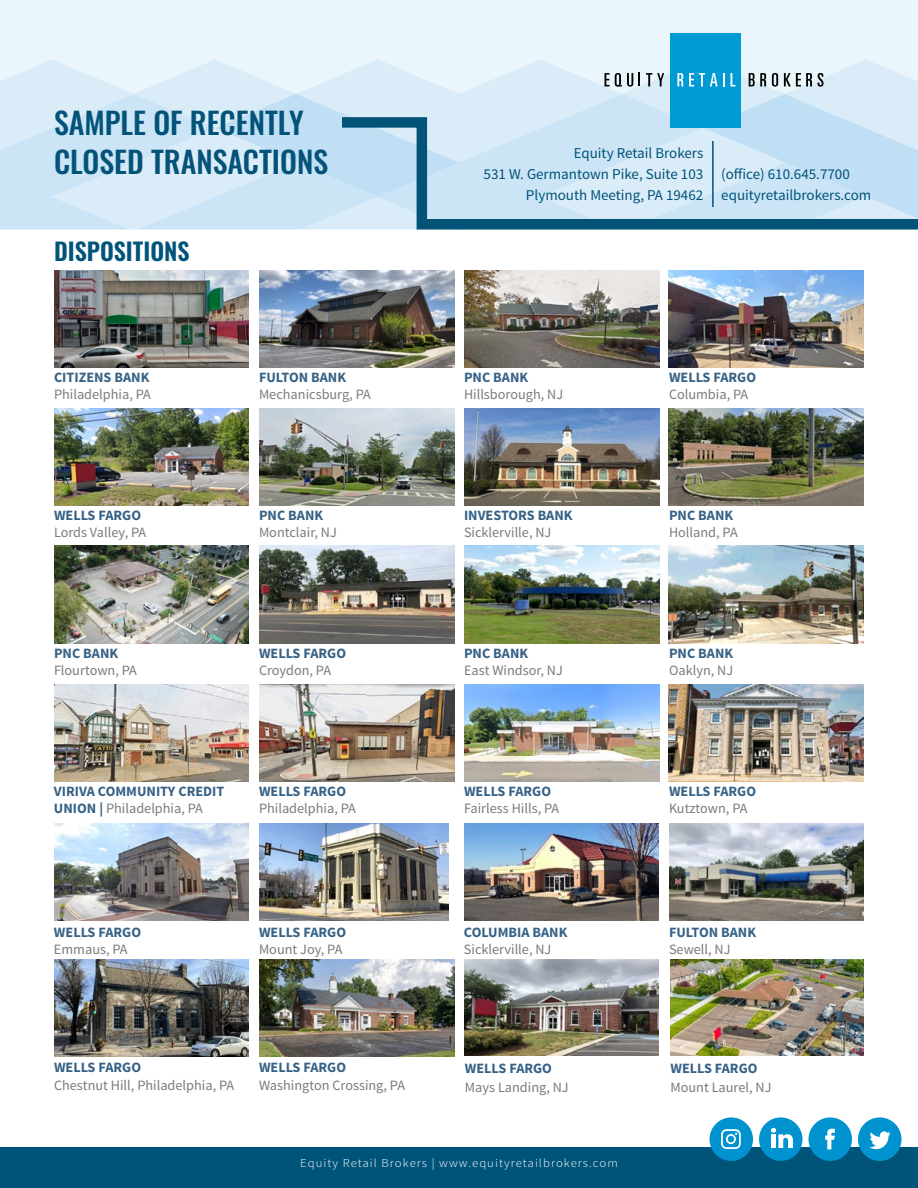
<style>
.page{position:relative;width:918px;height:1188px;background:#fff}
.page>*{position:absolute;margin:0;border:0;box-sizing:border-box;transform-origin:0 0}
.t1{font:500 30px/39px "Oswald";color:#035379}
.t2{font:600 24px "Oswald";color:#005379}
.t3{font:15px/21px "Source Sans Pro";color:#005379;text-align:right}
.t4{font:14.25px "Source Sans Pro";color:#797b7d}
.t5{font:700 14.25px/17.1px "Source Sans Pro";color:#376286}
.t6{font:300 12px "Source Sans Pro";letter-spacing:.08em;color:#fff;scale:1.07 1}
.s1{font-weight:400;color:#797b7d}
</style>
<div class="page">
<div style="left:0;top:0;width:918px;height:60px;background:#eaf5fc"></div>
<div style="left:0;top:1148px;width:918px;height:40px;background:#005379"></div>
<div style="left:670px;top:33px;width:71px;height:94px;background:#009ad5"></div>
<svg style="left:0;top:60px;width:918px;height:170px;background:#c3def0"></svg>
<div style="left:858px;top:1117px;width:44px;height:44px;background:#0093d0;border-radius:50%"></div>
<svg style="left:869px;top:1131px;width:22px;height:18px"></svg>
<div style="left:759px;top:1117px;width:43px;height:44px;background:#0093d0;border-radius:50%"></div>
<svg style="left:771px;top:1128px;width:22px;height:20px"></svg>
<div style="left:710px;top:1117px;width:43px;height:44px;background:#0093d0;border-radius:50%"></div>
<svg style="left:721px;top:1129px;width:20px;height:20px"></svg>
<div style="left:809px;top:1117px;width:43px;height:44px;background:#0093d0;border-radius:50%"></div>
<svg style="left:825px;top:1129px;width:10px;height:20px"></svg>
<img style="left:54px;top:270px;width:195px;height:98px">
<img style="left:54px;top:408px;width:195px;height:98px">
<img style="left:464px;top:684px;width:195px;height:98px">
<img style="left:259px;top:684px;width:195px;height:98px">
<img style="left:54px;top:546px;width:195px;height:98px">
<img style="left:259px;top:270px;width:195px;height:98px">
<img style="left:259px;top:546px;width:195px;height:98px">
<img style="left:259px;top:408px;width:195px;height:98px">
<img style="left:464px;top:270px;width:195px;height:98px">
<img style="left:464px;top:408px;width:195px;height:98px">
<img style="left:464px;top:546px;width:195px;height:98px">
<img style="left:669px;top:684px;width:195px;height:98px">
<img style="left:669px;top:270px;width:195px;height:98px">
<img style="left:669px;top:408px;width:195px;height:98px">
<img style="left:669px;top:546px;width:195px;height:98px">
<img style="left:54px;top:684px;width:195px;height:98px">
<img style="left:54px;top:823px;width:195px;height:98px">
<img style="left:259px;top:823px;width:190px;height:98px">
<img style="left:669px;top:823px;width:195px;height:98px">
<img style="left:464px;top:823px;width:195px;height:98px">
<img style="left:54px;top:959px;width:195px;height:98px">
<img style="left:259px;top:959px;width:195px;height:98px">
<img style="left:465px;top:960px;width:193px;height:96px">
<img style="left:670px;top:960px;width:194px;height:96px">
<h1 class="t1" style="left:54px;top:105px;width:276px">SAMPLE OF RECENTLY<br>CLOSED TRANSACTIONS</h1>
<p class="t3" style="left:484px;top:143px;width:221px">Equity Retail Brokers<br>531 W. Germantown Pike, Suite 103<br>Plymouth Meeting, PA 19462</p>
<p class="t3" style="left:721px;top:164px;width:152px;text-align:left">(office) 610.645.7700 equityretailbrokers.com</p>
<h2 class="t2" style="left:54px;top:239px;width:137px">DISPOSITIONS</h2>
<p class="t5" style="left:54px;top:369px;width:97px">CITIZENS BANK</p>
<p class="t4" style="left:54px;top:386px;width:98px">Philadelphia, PA</p>
<p class="t5" style="left:259px;top:369px;width:89px">FULTON BANK</p>
<p class="t4" style="left:259px;top:386px;width:113px">Mechanicsburg, PA</p>
<p class="t5" style="left:464px;top:369px;width:66px">PNC BANK</p>
<p class="t4" style="left:464px;top:386px;width:101px">Hillsborough, NJ</p>
<p class="t5" style="left:669px;top:369px;width:89px">WELLS FARGO</p>
<p class="t4" style="left:669px;top:386px;width:81px">Columbia, PA</p>
<p class="t5" style="left:54px;top:507px;width:89px">WELLS FARGO</p>
<p class="t4" style="left:54px;top:524px;width:94px">Lords Valley, PA</p>
<p class="t5" style="left:259px;top:507px;width:66px">PNC BANK</p>
<p class="t4" style="left:259px;top:524px;width:79px">Montclair, NJ</p>
<p class="t5" style="left:464px;top:507px;width:110px">INVESTORS BANK</p>
<p class="t4" style="left:464px;top:524px;width:89px">Sicklerville, NJ</p>
<p class="t5" style="left:669px;top:507px;width:66px">PNC BANK</p>
<p class="t4" style="left:669px;top:524px;width:70px">Holland, PA</p>
<p class="t5" style="left:54px;top:645px;width:66px">PNC BANK</p>
<p class="t4" style="left:54px;top:662px;width:84px">Flourtown, PA</p>
<p class="t5" style="left:259px;top:645px;width:89px">WELLS FARGO</p>
<p class="t4" style="left:259px;top:662px;width:74px">Croydon, PA</p>
<p class="t5" style="left:464px;top:645px;width:66px">PNC BANK</p>
<p class="t4" style="left:464px;top:662px;width:100px">East Windsor, NJ</p>
<p class="t5" style="left:669px;top:645px;width:66px">PNC BANK</p>
<p class="t4" style="left:669px;top:662px;width:66px">Oaklyn, NJ</p>
<p class="t5" style="left:54px;top:783px;width:172px">VIRIVA COMMUNITY CREDIT<br>UNION | <span class="s1">Philadelphia, PA</span></p>
<p class="t5" style="left:259px;top:783px;width:89px">WELLS FARGO</p>
<p class="t4" style="left:259px;top:800px;width:98px">Philadelphia, PA</p>
<p class="t5" style="left:464px;top:783px;width:89px">WELLS FARGO</p>
<p class="t4" style="left:464px;top:800px;width:97px">Fairless Hills, PA</p>
<p class="t5" style="left:669px;top:783px;width:89px">WELLS FARGO</p>
<p class="t4" style="left:669px;top:800px;width:80px">Kutztown, PA</p>
<p class="t5" style="left:54px;top:924px;width:89px">WELLS FARGO</p>
<p class="t4" style="left:54px;top:940px;width:75px">Emmaus, PA</p>
<p class="t5" style="left:259px;top:924px;width:89px">WELLS FARGO</p>
<p class="t4" style="left:259px;top:940px;width:85px">Mount Joy, PA</p>
<p class="t5" style="left:464px;top:924px;width:105px">COLUMBIA BANK</p>
<p class="t4" style="left:464px;top:940px;width:89px">Sicklerville, NJ</p>
<p class="t5" style="left:669px;top:924px;width:89px">FULTON BANK</p>
<p class="t4" style="left:669px;top:940px;width:63px">Sewell, NJ</p>
<p class="t5" style="left:54px;top:1059px;width:89px">WELLS FARGO</p>
<p class="t4" style="left:54px;top:1077px;width:182px">Chestnut Hill, Philadelphia, PA</p>
<p class="t5" style="left:259px;top:1059px;width:89px">WELLS FARGO</p>
<p class="t4" style="left:259px;top:1077px;width:148px">Washington Crossing, PA</p>
<p class="t5" style="left:465px;top:1061px;width:89px">WELLS FARGO</p>
<p class="t4" style="left:465px;top:1078px;width:105px">Mays Landing, NJ</p>
<p class="t5" style="left:670px;top:1061px;width:89px">WELLS FARGO</p>
<p class="t4" style="left:670px;top:1078px;width:102px">Mount Laurel, NJ</p>
<p class="t6" style="left:300px;top:1156px;width:298px">Equity Retail Brokers | www.equityretailbrokers.com</p>
</div>
